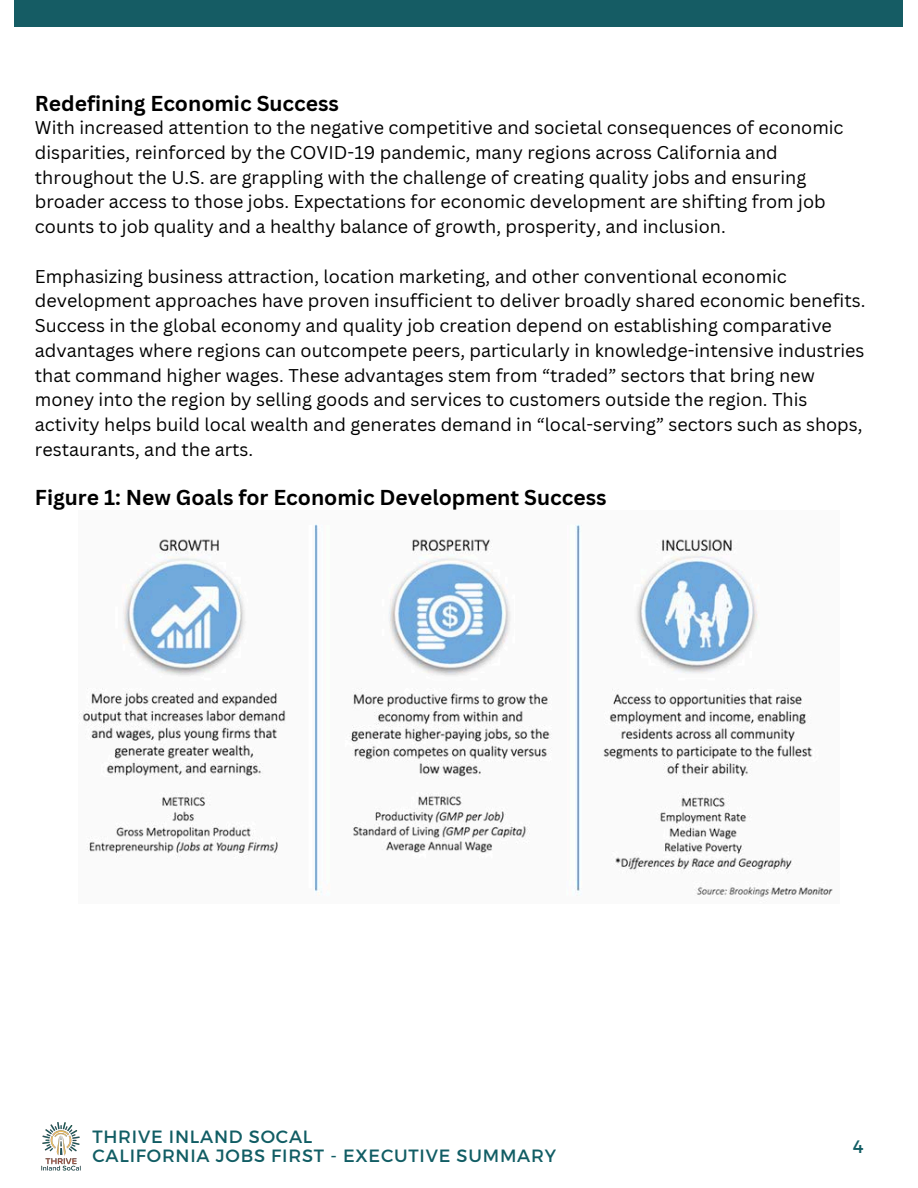
<style>
.page{position:relative;width:918px;height:1188px;background:#fff}
.page>*{position:absolute;margin:0;border:0;box-sizing:border-box;transform-origin:0 0}
.t1{font:700 21px "Canva Sans";color:#000}
.t2{font:18px/24.8px "Canva Sans";color:#000}
.t3{font:18px "Montserrat";color:#115d64}
.t4{font:17.85px/19.2px "Montserrat";letter-spacing:.045em;color:#115d64}
</style>
<div class="page">
<div style="left:15px;top:0;width:888px;height:27px;background:#155c64"></div>
<img style="left:41px;top:1122px;width:40px;height:49px">
<img style="left:79px;top:524px;width:754px;height:374px">
<p class="t1" style="left:35px;top:89px;width:306px">Redefining Economic Success</p>
<h1 class="t2" style="left:35px;top:115px;width:810px">With increased attention to the negative competitive and societal consequences of economic disparities, reinforced by the COVID-19 pandemic, many regions across California and throughout the U.S. are grappling with the challenge of creating quality jobs and ensuring broader access to those jobs. Expectations for economic development are shifting from job counts to job quality and a healthy balance of growth, prosperity, and inclusion.</h1>
<p class="t2" style="left:35px;top:263px;width:832px">Emphasizing business attraction, location marketing, and other conventional economic development approaches have proven insufficient to deliver broadly shared economic benefits.<br>Success in the global economy and quality job creation depend on establishing comparative advantages where regions can outcompete peers, particularly in knowledge-intensive industries that command higher wages. These advantages stem from “traded” sectors that bring new money into the region by selling goods and services to customers outside the region. This activity helps build local wealth and generates demand in “local-serving” sectors such as shops, restaurants, and the arts.</p>
<p class="t1" style="left:35px;top:483px;width:573px">Figure 1: New Goals for Economic Development Success</p>
<p class="t4" style="left:92px;top:1126px;width:465px">THRIVE INLAND SOCAL<br>CALIFORNIA JOBS FIRST - EXECUTIVE SUMMARY</p>
<p class="t3" style="left:853px;top:1135px;width:12px">4</p>
</div>
